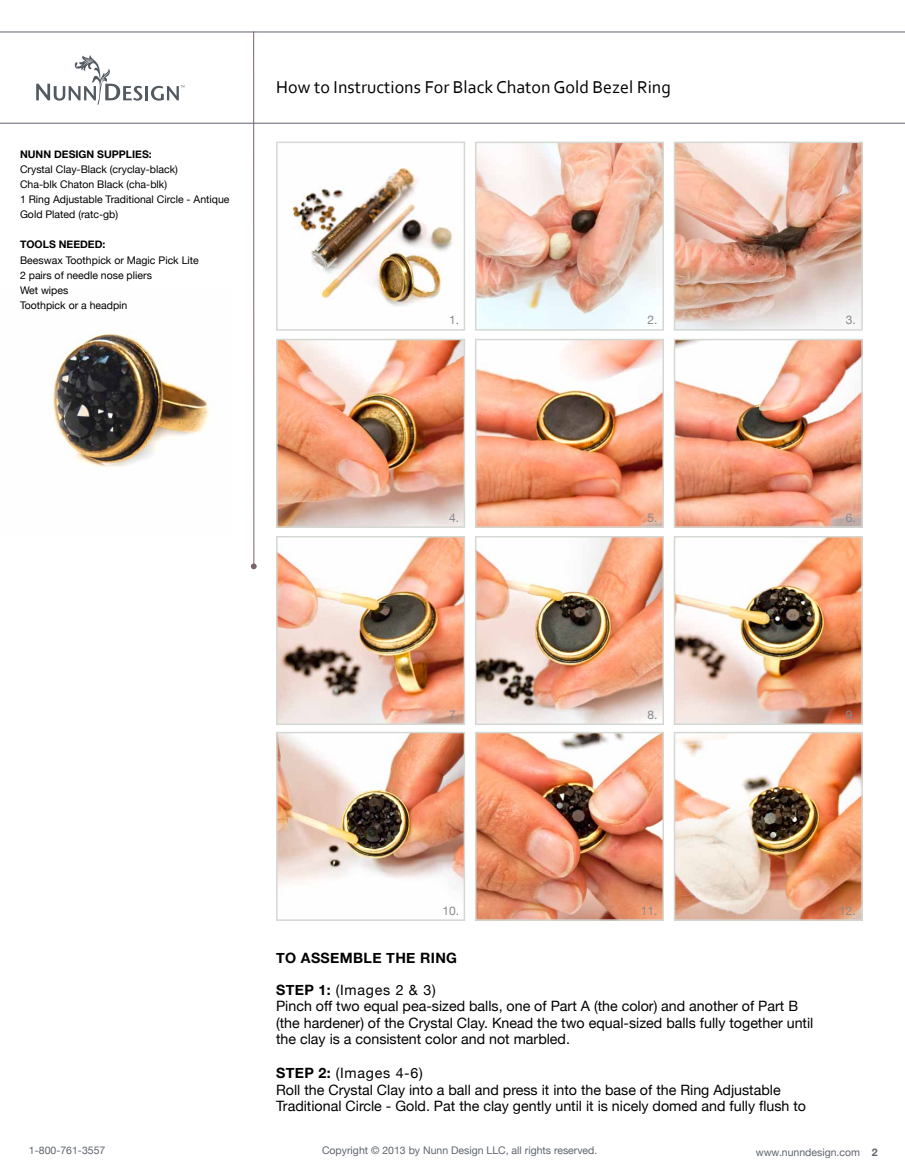
<style>
.page{position:relative;width:905px;height:1175px;background:#fff}
.page>*{position:absolute;margin:0;border:0;box-sizing:border-box;transform-origin:0 0}
.t1{font:18px "Corbel";color:#000}
.t2{font:14.25px/16.5px "Helvetica Neue";color:#000}
.t3{font:700 14.25px "Helvetica Neue";letter-spacing:.025em;color:#000}
.t4{font:12px "Helvetica Neue";color:#87898f}
.t5{font:10.5px/15px "Helvetica Neue";color:#000}
.t6{font:10.5px "Helvetica Neue";color:#5f656d}
.t7{font:700 10.5px "Helvetica Neue";color:#000}
.s1{font-weight:700}
</style>
<div class="page">
<img style="left:52px;top:333px;width:157px;height:134px">
<hr style="left:0;top:32px;width:904px;height:1px;background:#5f656d">
<hr style="left:0;top:123px;width:904px;height:1px;background:#5f656d">
<svg style="left:36px;top:55px;width:106px;height:50px"></svg>
<hr style="left:145px;top:86px;width:3px;height:14px;background:#525960">
<svg style="left:151px;top:85px;width:34px;height:16px"></svg>
<hr style="left:253px;top:32px;width:1px;height:533px;background:#7b6368">
<svg style="left:251px;top:563px;width:6px;height:6px"></svg>
<img style="left:292px;top:167px;width:166px;height:140px">
<div style="left:276px;top:142px;width:189px;height:189px;border:2px solid #d4d8d3"></div>
<img style="left:279px;top:342px;width:183px;height:183px">
<div style="left:276px;top:339px;width:189px;height:189px;border:2px solid #d4d8d3"></div>
<img style="left:279px;top:539px;width:183px;height:183px">
<div style="left:276px;top:536px;width:189px;height:189px;border:2px solid #d4d8d3"></div>
<img style="left:279px;top:734px;width:183px;height:152px">
<div style="left:276px;top:731px;width:189px;height:189px;border:2px solid #d4d8d3"></div>
<img style="left:478px;top:145px;width:183px;height:183px">
<div style="left:475px;top:142px;width:189px;height:189px;border:2px solid #d4d8d3"></div>
<img style="left:478px;top:342px;width:183px;height:183px">
<div style="left:475px;top:339px;width:189px;height:189px;border:2px solid #d4d8d3"></div>
<img style="left:478px;top:539px;width:183px;height:183px">
<div style="left:475px;top:536px;width:189px;height:189px;border:2px solid #d4d8d3"></div>
<img style="left:478px;top:734px;width:183px;height:183px">
<div style="left:475px;top:731px;width:189px;height:189px;border:2px solid #d4d8d3"></div>
<img style="left:676px;top:145px;width:183px;height:183px">
<div style="left:673px;top:142px;width:189px;height:189px;border:2px solid #d4d8d3"></div>
<img style="left:676px;top:342px;width:183px;height:183px">
<div style="left:673px;top:339px;width:189px;height:189px;border:2px solid #d4d8d3"></div>
<img style="left:676px;top:539px;width:183px;height:183px">
<div style="left:673px;top:536px;width:189px;height:189px;border:2px solid #d4d8d3"></div>
<img style="left:676px;top:734px;width:183px;height:183px">
<div style="left:673px;top:731px;width:189px;height:189px;border:2px solid #d4d8d3"></div>
<p class="t7" style="left:20px;top:148px;width:133px">NUNN DESIGN SUPPLIES:</p>
<p class="t5" style="left:20px;top:162px;width:211px">Crystal Clay-Black (cryclay-black)<br>Cha-blk Chaton Black (cha-blk)<br>1 Ring Adjustable Traditional Circle - Antique Gold Plated (ratc-gb)</p>
<p class="t7" style="left:20px;top:238px;width:87px">TOOLS NEEDED:</p>
<p class="t5" style="left:20px;top:252px;width:180px">Beeswax Toothpick or Magic Pick Lite<br>2 pairs of needle nose pliers<br>Wet wipes<br>Toothpick or a headpin</p>
<p class="t1" style="left:276px;top:76px;width:396px">How to Instructions For Black Chaton Gold Bezel Ring</p>
<p class="t4" style="left:449px;top:313px;width:12px">1.</p>
<p class="t4" style="left:647px;top:313px;width:12px">2.</p>
<p class="t4" style="left:845px;top:313px;width:12px">3.</p>
<p class="t4" style="left:449px;top:510px;width:12px">4.</p>
<p class="t4" style="left:647px;top:510px;width:12px">5.</p>
<p class="t4" style="left:845px;top:510px;width:12px">6.</p>
<p class="t4" style="left:449px;top:707px;width:12px">7.</p>
<p class="t4" style="left:647px;top:707px;width:12px">8.</p>
<p class="t4" style="left:845px;top:707px;width:12px">9.</p>
<p class="t4" style="left:442px;top:903px;width:18px">10.</p>
<p class="t4" style="left:640px;top:903px;width:18px">11.</p>
<p class="t3" style="left:276px;top:948px;width:182px">TO ASSEMBLE THE RING</p>
<p class="t2" style="left:276px;top:981px;width:539px"><span class="s1">STEP 1:</span> (Images 2 &amp; 3)<br>Pinch off two equal pea-sized balls, one of Part A (the color) and another of Part B (the hardener) of the Crystal Clay. Knead the two equal-sized balls fully together until the clay is a consistent color and not marbled.</p>
<p class="t2" style="left:276px;top:1064px;width:531px"><span class="s1">STEP 2:</span> (Images 4-6)<br>Roll the Crystal Clay into a ball and press it into the base of the Ring Adjustable<br>Traditional Circle - Gold. Pat the clay gently until it is nicely domed and fully flush to</p>
<p class="t4" style="left:839px;top:903px;width:18px">12.</p>
<p class="t6" style="left:29px;top:1143px;width:78px">1-800-761-3557</p>
<p class="t6" style="left:322px;top:1143px;width:277px">Copyright © 2013 by Nunn Design LLC, all rights reserved.</p>
<p class="t6" style="left:755px;top:1145px;width:123px">www.nunndesign.com <span class="s1">2</span></p>
</div>
